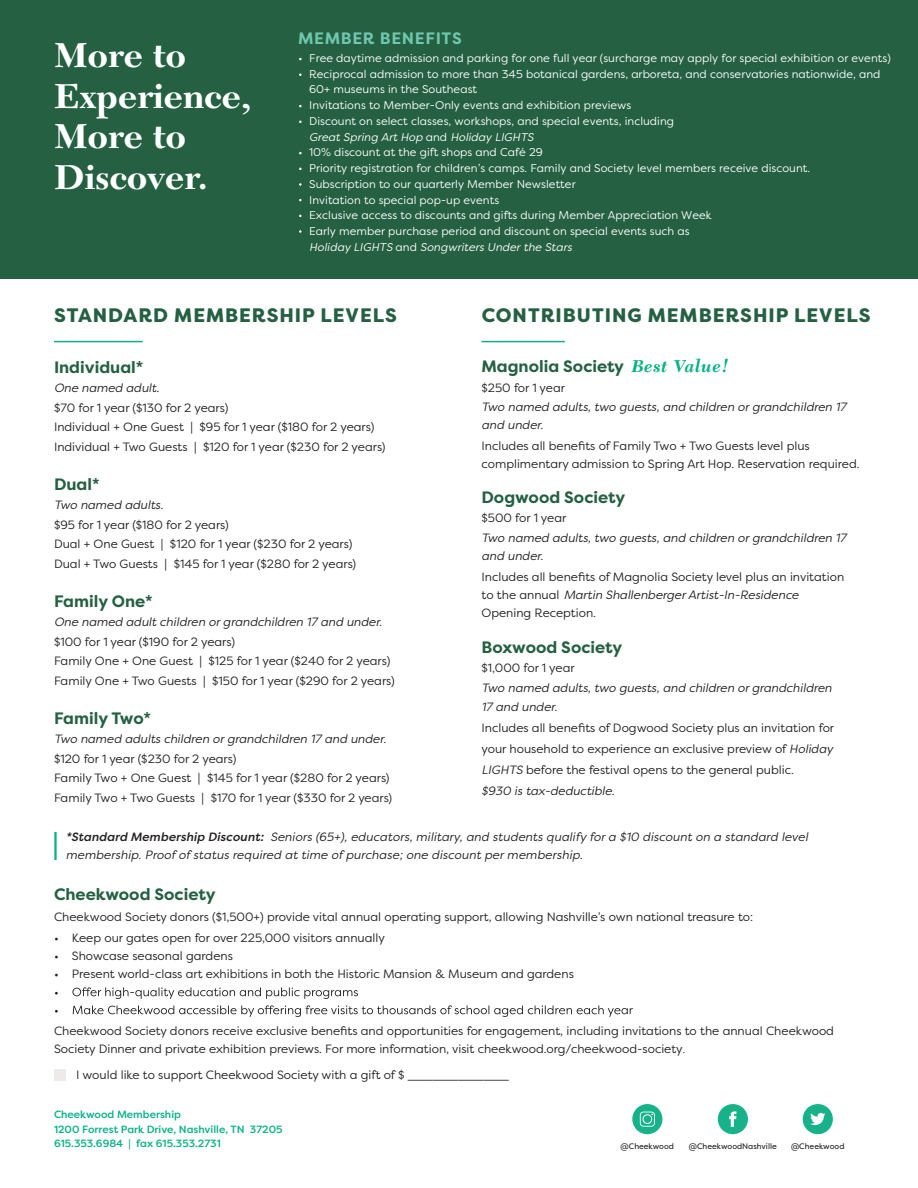
<style>
.page{position:relative;width:918px;height:1188px;background:#fff}
.page>*{position:absolute;margin:0;border:0;box-sizing:border-box;transform-origin:0 0}
.t1{font:700 36px/40.5px "New Caledonia LT Std";color:#fff}
.t2{font:800 19.5px "Filson Pro";letter-spacing:.05em;color:#246041}
.t3{font:700 16.5px "Filson Pro";color:#246041}
.t4{font:700 16.5px "Filson Pro";letter-spacing:.04em;color:#70c7b0}
.t5{font:12px/19.5px "Filson Pro";color:#231f20}
.t6{font:italic 12px/18px "Filson Pro";color:#231f20}
.t7{font:11.25px/15.8px "Filson Pro";letter-spacing:.005em;color:#fff}
.t8{font:500 10.5px/14.2px "Filson Pro";color:#09b188}
.t9{font:7.95px "Filson Pro";color:#231f20}
.s1{font-style:italic}
.s2{font-weight:500}
.s3{font-family:"New Caledonia LT Std";font-style:italic;font-size:18px;color:#09b188}
.s4{font-family:"New Caledonia LT Std"}
</style>
<div class="page">
<div style="left:0;top:0;width:918px;height:279px;background:#246041"></div>
<hr style="left:54px;top:832px;width:3px;height:28px;background:#09b188">
<svg style="left:55px;top:987px;width:303px;height:12px"></svg>
<svg style="left:55px;top:1005px;width:578px;height:12px"></svg>
<div style="left:54px;top:1069px;width:12px;height:12px;background:#efeae7"></div>
<svg style="left:803px;top:1104px;width:30px;height:30px"></svg>
<svg style="left:718px;top:1104px;width:30px;height:30px"></svg>
<svg style="left:632px;top:1104px;width:30px;height:30px"></svg>
<hr style="left:482px;top:341px;width:83px;height:1px;background:#09b188">
<hr style="left:54px;top:341px;width:89px;height:1px;background:#09b188">
<h1 class="t1" style="left:54px;top:36px;width:199px">More to<br>Experience,<br>More to<br>Discover.</h1>
<h3 class="t4" style="left:298px;top:27px;width:165px">MEMBER BENEFITS</h3>
<p class="t7" style="left:309px;top:50px;width:583px">Free daytime admission and parking for one full year (surcharge may apply for special exhibition or events)<br>Reciprocal admission to more than 345 botanical gardens, arboreta, and conservatories nationwide, and 60+ museums in the Southeast<br>Invitations to Member-Only events and exhibition previews<br>Discount on select classes, workshops, and special events, including<br><span class="s1">Great Spring Art Hop</span> and <span class="s1">Holiday LIGHTS<br></span>10% discount at the gift shops and Café 29<br>Priority registration for children’s camps. Family and Society level members receive discount.<br>Subscription to our quarterly Member Newsletter<br>Invitation to special pop-up events<br>Exclusive access to discounts and gifts during Member Appreciation Week<br>Early member purchase period and discount on special events such as<br><span class="s1">Holiday LIGHTS</span> and <span class="s1">Songwriters Under the Stars</span></p>
<h2 class="t2" style="left:54px;top:303px;width:344px">STANDARD MEMBERSHIP LEVELS</h2>
<h3 class="t3" style="left:54px;top:356px;width:91px">Individual*</h3>
<p class="t6" style="left:54px;top:379px;width:107px">One named adult.</p>
<p class="t5" style="left:54px;top:397px;width:333px">$70 for 1 year ($130 for 2 years)<br>Individual + One Guest | $95 for 1 year ($180 for 2 years)<br>Individual + Two Guests | $120 for 1 year ($230 for 2 years)</p>
<h3 class="t3" style="left:54px;top:473px;width:47px">Dual*</h3>
<p class="t6" style="left:54px;top:496px;width:111px">Two named adults.</p>
<p class="t5" style="left:54px;top:514px;width:304px">$95 for 1 year ($180 for 2 years)<br>Dual + One Guest | $120 for 1 year ($230 for 2 years)<br>Dual + Two Guests | $145 for 1 year ($280 for 2 years)</p>
<h3 class="t3" style="left:54px;top:590px;width:100px">Family One*</h3>
<p class="t6" style="left:54px;top:613px;width:330px">One named adult children or grandchildren 17 and under.</p>
<p class="t5" style="left:54px;top:631px;width:342px">$100 for 1 year ($190 for 2 years)<br>Family One + One Guest | $125 for 1 year ($240 for 2 years)<br>Family One + Two Guests | $150 for 1 year ($290 for 2 years)</p>
<h3 class="t3" style="left:54px;top:707px;width:99px">Family Two*</h3>
<p class="t6" style="left:54px;top:730px;width:334px">Two named adults children or grandchildren 17 and under.</p>
<p class="t5" style="left:54px;top:748px;width:340px">$120 for 1 year ($230 for 2 years)<br>Family Two + One Guest | $145 for 1 year ($280 for 2 years)<br>Family Two + Two Guests | $170 for 1 year ($330 for 2 years)</p>
<p class="t6" style="left:66px;top:827px;width:744px"><span class="s2">*Standard Membership Discount:</span> Seniors (65+), educators, military, and students qualify for a $10 discount on a standard level membership. Proof of status required at time of purchase; one discount per membership.</p>
<h3 class="t3" style="left:54px;top:884px;width:163px">Cheekwood Society</h3>
<p class="t5" style="left:54px;top:907px;width:701px">Cheekwood Society donors ($1,500+) provide vital annual operating support, allowing Nashville’s own national treasure to:</p>
<p class="t5" style="left:54px;top:928px;width:332px">• Keep our gates open for over 225,000 visitors annually</p>
<p class="t5" style="left:54px;top:946px;width:180px">• Showcase seasonal gardens</p>
<p class="t5" style="left:54px;top:964px;width:521px">• Present world-class art exhibitions in both the Historic Mansion &amp; Museum and gardens</p>
<h2 class="t2" style="left:482px;top:303px;width:390px">CONTRIBUTING MEMBERSHIP LEVELS</h2>
<h3 class="t3" style="left:482px;top:356px;width:248px">Magnolia Society <span class="s3">Best Value!</span></h3>
<p class="t5" style="left:482px;top:378px;width:85px">$250 for 1 year</p>
<p class="t6" style="left:482px;top:398px;width:366px">Two named adults, two guests, and children or grandchildren 17 and under.</p>
<p class="t5" style="left:482px;top:437px;width:380px;line-height:18px">Includes all benefits of Family Two + Two Guests level plus complimentary admission to Spring Art Hop. Reservation required.</p>
<h3 class="t3" style="left:482px;top:487px;width:145px">Dogwood Society</h3>
<p class="t5" style="left:482px;top:508px;width:86px">$500 for 1 year</p>
<p class="t6" style="left:482px;top:528px;width:366px">Two named adults, two guests, and children or grandchildren 17 and under.</p>
<p class="t5" style="left:482px;top:567px;width:364px;line-height:18px">Includes all benefits of Magnolia Society level plus an invitation to the annual <span class="s1">Martin Shallenberger Artist-In-Residence<br></span>Opening Reception.</p>
<h3 class="t3" style="left:482px;top:637px;width:142px">Boxwood Society</h3>
<p class="t5" style="left:482px;top:658px;width:95px">$1,000 for 1 year</p>
<p class="t6" style="left:482px;top:678px;width:352px;line-height:19.5px">Two named adults, two guests, and children or grandchildren<br>17 and under.</p>
<p class="t5" style="left:482px;top:717px;width:354px;line-height:21px">Includes all benefits of Dogwood Society plus an invitation for your household to experience an exclusive preview of <span class="s1">Holiday LIGHTS</span> before the festival opens to the general public.<br><span class="s1">$930 is tax-deductible.</span></p>
<p class="t5" style="left:54px;top:1022px;width:782px;line-height:18px">Cheekwood Society donors receive exclusive benefits and opportunities for engagement, including invitations to the annual Cheekwood<br>Society Dinner and private exhibition previews. For more information, visit cheekwood.org/cheekwood-society<span class="s4">.</span></p>
<p class="t5" style="left:76px;top:1064px;width:434px">I would like to support Cheekwood Society with a gift of $ ____________</p>
<p class="t8" style="left:54px;top:1107px;width:230px">Cheekwood Membership<br>1200 Forrest Park Drive, Nashville, TN 37205<br>615.353.6984 | fax 615.353.2731</p>
<p class="t9" style="left:621px;top:1141px;width:55px">@Cheekwood</p>
<p class="t9" style="left:689px;top:1141px;width:89px">@CheekwoodNashville</p>
<p class="t9" style="left:791px;top:1141px;width:55px">@Cheekwood</p>
</div>
